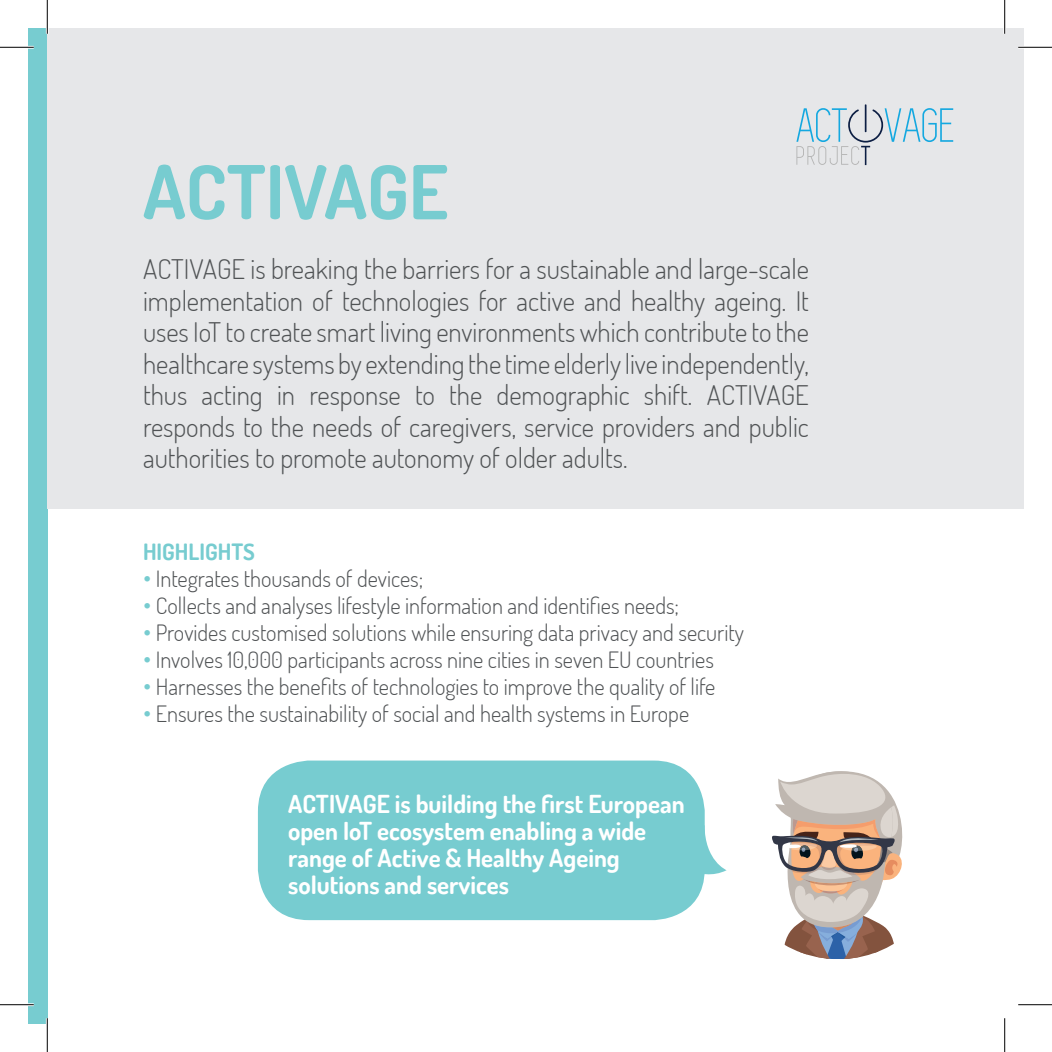
<style>
.page{position:relative;width:1052px;height:1052px;background:#fff}
.page>*{position:absolute;margin:0;border:0;box-sizing:border-box;transform-origin:0 0}
.t1{font:700 74.25px "Dosis";color:#77ccd0}
.t2{font:300 27px/31.5px "Dosis";color:#505355;text-align:justify}
.t3{font:700 24.75px/27px "Dosis";color:#fff}
.t4{font:300 22.5px "Dosis";color:#505355}
.t5{font:700 22.5px "Dosis";color:#77ccd0}
.s1{font-size:27px;color:#77ccd0}
</style>
<div class="page">
<div style="left:28px;top:28px;width:19px;height:995px;background:#77ccd0"></div>
<div style="left:47px;top:28px;width:976px;height:481px;background:#e6e7e9"></div>
<div style="left:258px;top:760px;width:446px;height:159px;background:#77ccd0;border-radius:51px"></div>
<svg style="left:772px;top:771px;width:131px;height:187px"></svg>
<svg style="left:702px;top:824px;width:24px;height:59px"></svg>
<hr style="left:864px;top:104px;width:2px;height:28px;background:#0c1e43">
<svg style="left:796px;top:108px;width:157px;height:57px"></svg>
<hr style="left:0;top:46px;width:34px;height:3px;background:#fff">
<hr style="left:1017px;top:46px;width:34px;height:3px;background:#fff">
<hr style="left:0;top:1003px;width:34px;height:2px;background:#fff">
<hr style="left:46px;top:0;width:3px;height:34px;background:#fff">
<hr style="left:46px;top:1017px;width:3px;height:34px;background:#fff">
<hr style="left:1003px;top:0;width:2px;height:34px;background:#fff">
<hr style="left:0;top:47px;width:34px;height:1px;background:#000">
<hr style="left:1017px;top:47px;width:34px;height:1px;background:#000">
<hr style="left:0;top:1004px;width:34px;height:1px;background:#000">
<hr style="left:1017px;top:1004px;width:34px;height:1px;background:#000">
<hr style="left:47px;top:0;width:1px;height:34px;background:#000">
<hr style="left:47px;top:1017px;width:1px;height:34px;background:#000">
<hr style="left:1004px;top:0;width:1px;height:34px;background:#000">
<hr style="left:1004px;top:1017px;width:1px;height:34px;background:#000">
<h1 class="t1" style="left:143px;top:144px;width:307px">ACTIVAGE</h1>
<p class="t2" style="left:143px;top:252px;width:667px">ACTIVAGE is breaking the barriers for a sustainable and large-scale implementation of technologies for active and healthy ageing. It uses IoT to create smart living environments which contribute to the healthcare systems by extending the time elderly live independently, thus acting in response to the demographic shift. ACTIVAGE responds to the needs of caregivers, service providers and public authorities to promote autonomy of older adults.</p>
<p class="t5" style="left:143px;top:537px;width:113px">HIGHLIGHTS</p>
<p class="t4" style="left:143px;top:564px;width:282px"><span class="s1">•</span> Integrates thousands of devices;</p>
<p class="t4" style="left:143px;top:591px;width:537px"><span class="s1">•</span> Collects and analyses lifestyle information and identifies needs;</p>
<p class="t4" style="left:143px;top:618px;width:602px"><span class="s1">•</span> Provides customised solutions while ensuring data privacy and security</p>
<p class="t4" style="left:143px;top:645px;width:572px"><span class="s1">•</span> Involves 10,000 participants across nine cities in seven EU countries</p>
<p class="t4" style="left:143px;top:672px;width:574px"><span class="s1">•</span> Harnesses the benefits of technologies to improve the quality of life</p>
<p class="t4" style="left:143px;top:699px;width:547px"><span class="s1">•</span> Ensures the sustainability of social and health systems in Europe</p>
<p class="t3" style="left:288px;top:789px;width:398px">ACTIVAGE is building the first European open IoT ecosystem enabling a wide range of Active &amp; Healthy Ageing solutions and services</p>
</div>
